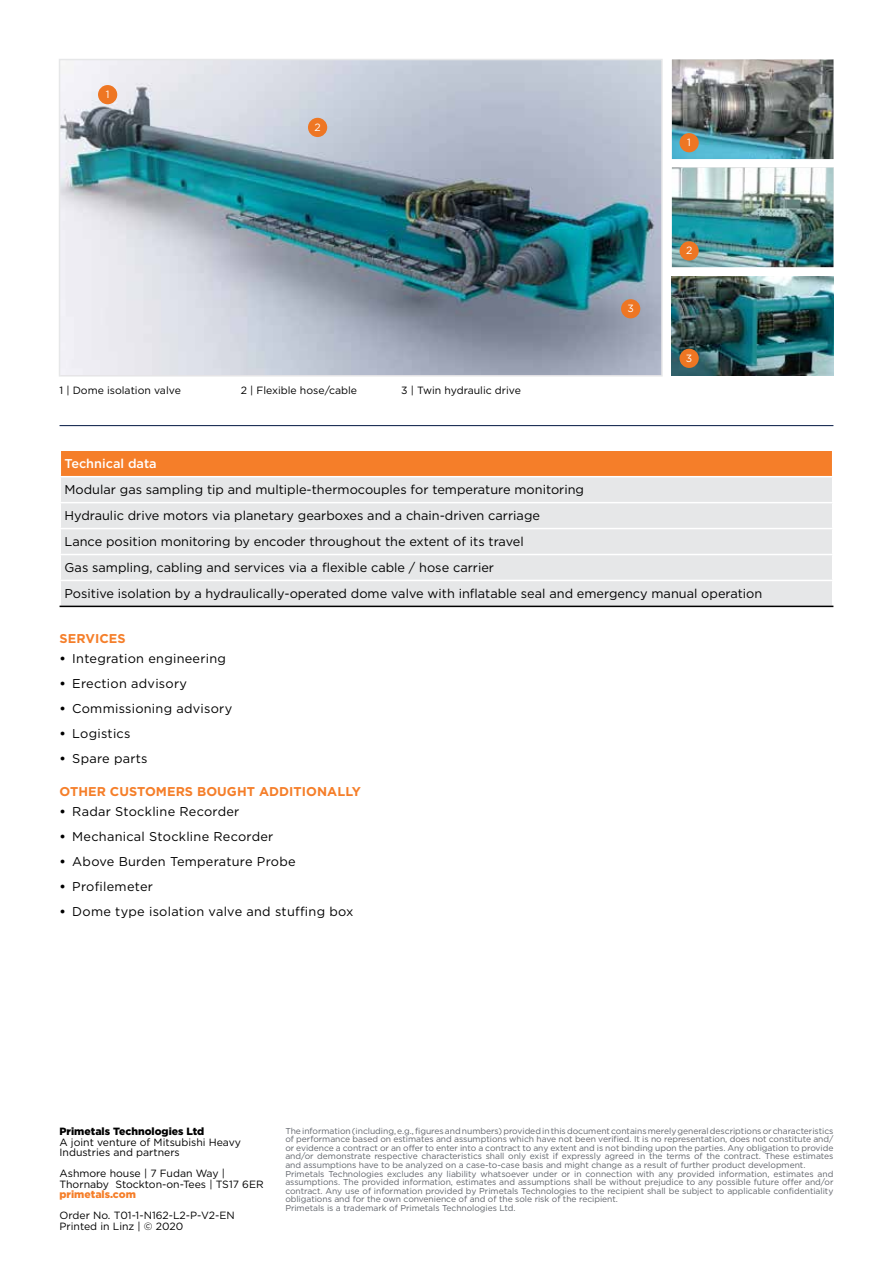
<style>
.page{position:relative;width:893px;height:1263px;background:#fff}
.page>*{position:absolute;margin:0;border:0;box-sizing:border-box;transform-origin:0 0}
.t1{font:12.75px/26px "Gotham";color:#000}
.t2{font:12.75px "Gotham";letter-spacing:.02em;color:#000}
.t3{font:700 12.75px "Gotham";letter-spacing:.005em;color:#f57e29}
.t4{font:500 12.75px "Gotham";color:#fff}
.t5{font:10.5px/10.5px "Gotham";color:#000}
.t6{font:900 10.5px "Gotham";color:#000}
.t7{font:900 10.5px "Gotham";color:#f57e29}
.t8{font:10.5px "Gotham";color:#fff}
.t9{font:8.55px/8.6px "Gotham";letter-spacing:-.005em;color:#5f636a}
.s1{font-weight:700}
</style>
<div class="page">
<div style="left:60px;top:451px;width:773px;height:26px;background:#f57e29"></div>
<div style="left:61px;top:477px;width:771px;height:129px;background:#e6e7e8"></div>
<hr style="left:60px;top:476px;width:773px;height:1px;background:#fff">
<hr style="left:60px;top:502px;width:773px;height:1px;background:#fff">
<hr style="left:60px;top:528px;width:773px;height:1px;background:#fff">
<hr style="left:60px;top:554px;width:773px;height:1px;background:#fff">
<hr style="left:60px;top:580px;width:773px;height:1px;background:#fff">
<svg style="left:60px;top:451px;width:1px;height:155px"></svg>
<svg style="left:832px;top:451px;width:1px;height:155px"></svg>
<hr style="left:60px;top:606px;width:773px;height:1px;background:#000">
<hr style="left:60px;top:425px;width:773px;height:1px;background:#001641">
<img style="left:672px;top:60px;width:161px;height:99px">
<img style="left:672px;top:168px;width:161px;height:99px">
<img style="left:672px;top:276px;width:161px;height:100px">
<img style="left:62px;top:62px;width:598px;height:312px">
<div style="left:59px;top:59px;width:604px;height:318px;border:2px solid #e6e7e8"></div>
<div style="left:679px;top:133px;width:20px;height:19px;background:#ee7623;border-radius:50%"></div>
<div style="left:679px;top:241px;width:20px;height:20px;background:#ee7623;border-radius:50%"></div>
<div style="left:679px;top:349px;width:20px;height:19px;background:#ee7623;border-radius:50%"></div>
<div style="left:98px;top:85px;width:19px;height:19px;background:#ee7623;border-radius:50%"></div>
<div style="left:308px;top:118px;width:19px;height:19px;background:#ee7623;border-radius:50%"></div>
<div style="left:621px;top:299px;width:19px;height:19px;background:#ee7623;border-radius:50%"></div>
<p class="t8" style="left:106px;top:88px;width:5px">1</p>
<p class="t8" style="left:314px;top:120px;width:8px">2</p>
<p class="t5" style="left:60px;top:385px;width:123px">1 | Dome isolation valve</p>
<p class="t5" style="left:241px;top:385px;width:118px">2 | Flexible hose/cable</p>
<p class="t5" style="left:401px;top:385px;width:121px">3 | Twin hydraulic drive</p>
<p class="t8" style="left:627px;top:302px;width:8px">3</p>
<p class="t8" style="left:687px;top:136px;width:5px">1</p>
<p class="t8" style="left:686px;top:244px;width:8px">2</p>
<p class="t8" style="left:686px;top:351px;width:8px">3</p>
<h1 class="t4" style="left:65px;top:455px;width:94px">Technical data</h1>
<p class="t1" style="left:65px;top:476px;width:699px">Modular gas sampling tip and multiple-thermocouples for temperature monitoring<br>Hydraulic drive motors via planetary gearboxes and a chain-driven carriage<br>Lance position monitoring by encoder throughout the extent of its travel<br>Gas sampling, cabling and services via a flexible cable / hose carrier<br>Positive isolation by a hydraulically-operated dome valve with inflatable seal and emergency manual operation</p>
<h1 class="t3" style="left:60px;top:630px;width:68px">SERVICES</h1>
<h1 class="t2" style="left:60px;top:650px;width:168px"><span class="s1">•</span> Integration engineering</h1>
<h1 class="t2" style="left:60px;top:675px;width:129px"><span class="s1">•</span> Erection advisory</h1>
<h1 class="t2" style="left:60px;top:700px;width:174px"><span class="s1">•</span> Commissioning advisory</h1>
<h1 class="t2" style="left:60px;top:725px;width:72px"><span class="s1">•</span> Logistics</h1>
<h1 class="t2" style="left:60px;top:750px;width:90px"><span class="s1">•</span> Spare parts</h1>
<h1 class="t3" style="left:60px;top:783px;width:303px">OTHER CUSTOMERS BOUGHT ADDITIONALLY</h1>
<h1 class="t2" style="left:60px;top:803px;width:181px"><span class="s1">•</span> Radar Stockline Recorder</h1>
<h1 class="t2" style="left:60px;top:828px;width:215px"><span class="s1">•</span> Mechanical Stockline Recorder</h1>
<h1 class="t2" style="left:60px;top:853px;width:238px"><span class="s1">•</span> Above Burden Temperature Probe</h1>
<h1 class="t2" style="left:60px;top:878px;width:95px"><span class="s1">•</span> Profilemeter</h1>
<h1 class="t2" style="left:60px;top:903px;width:296px"><span class="s1">•</span> Dome type isolation valve and stuffing box</h1>
<p class="t6" style="left:60px;top:1124px;width:146px">Primetals Technologies Ltd</p>
<p class="t5" style="left:60px;top:1136px;width:183px">A joint venture of Mitsubishi Heavy<br>Industries and partners</p>
<p class="t5" style="left:60px;top:1168px;width:206px">Ashmore house | 7 Fudan Way |<br>Thornaby Stockton-on-Tees | TS17 6ER</p>
<p class="t7" style="left:60px;top:1187px;width:78px">primetals.com</p>
<p class="t5" style="left:60px;top:1210px;width:177px">Order No. T01-1-N162-L2-P-V2-EN<br>Printed in Linz | © 2020</p>
<p class="t9" style="left:285px;top:1126px;width:550px">The information (including, e.g., figures and numbers) provided in this document contains merely general descriptions or characteristics of performance based on estimates and assumptions which have not been verified. It is no representation, does not constitute and/ or evidence a contract or an offer to enter into a contract to any extent and is not binding upon the parties. Any obligation to provide and/or demonstrate respective characteristics shall only exist if expressly agreed in the terms of the contract. These estimates and assumptions have to be analyzed on a case-to-case basis and might change as a result of further product development.<br>Primetals Technologies excludes any liability whatsoever under or in connection with any provided information, estimates and assumptions. The provided information, estimates and assumptions shall be without prejudice to any possible future offer and/or contract. Any use of information provided by Primetals Technologies to the recipient shall be subject to applicable confidentiality obligations and for the own convenience of and of the sole risk of the recipient.<br>Primetals is a trademark of Primetals Technologies Ltd.</p>
</div>
